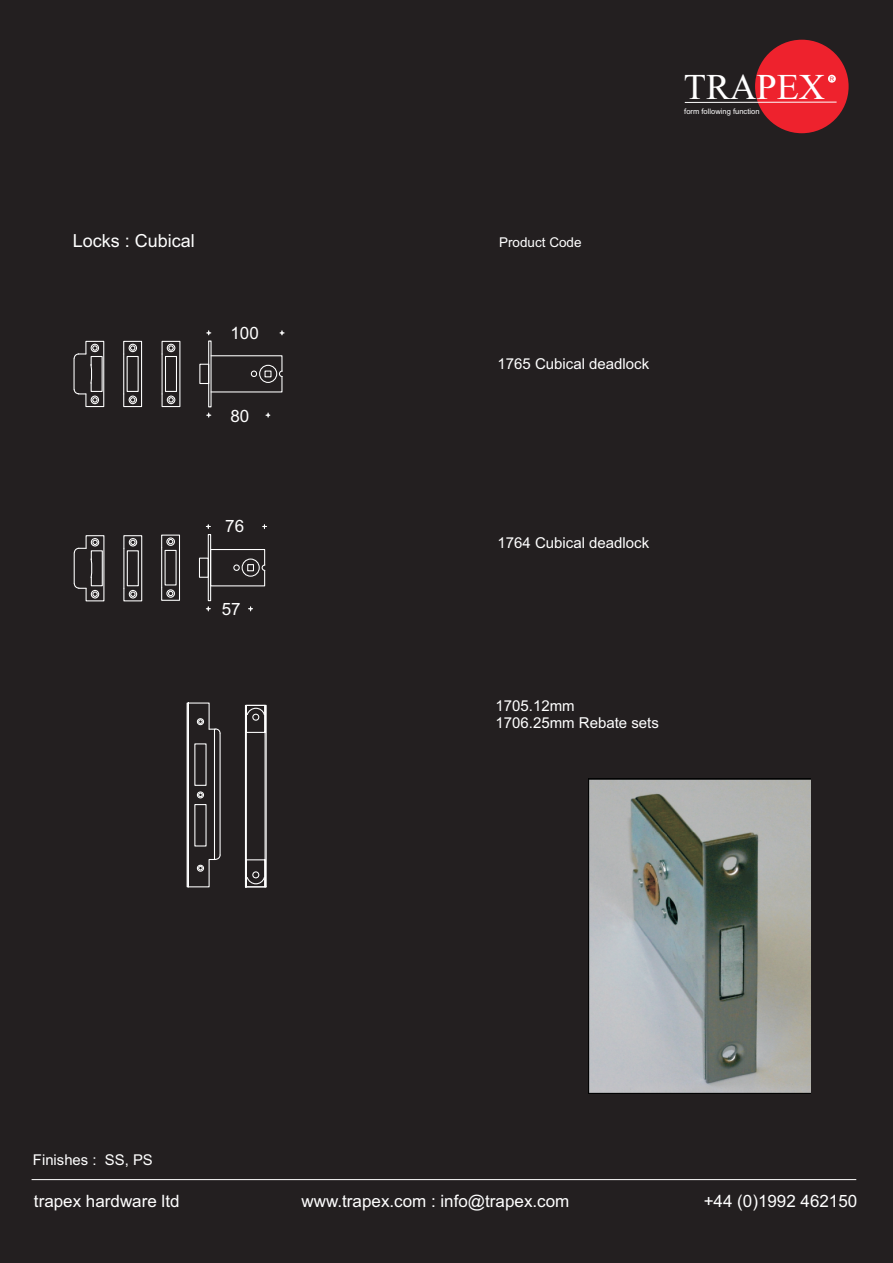
<style>
.page{position:relative;width:893px;height:1263px;background:#231f20}
.page>*{position:absolute;margin:0;border:0;box-sizing:border-box;transform-origin:0 0}
.t1{font:36.3px "Times New Roman";color:#fff}
.t2{font:18px "Arial";color:#fff}
.t3{font:16.95px "Arial";color:#fff}
.t4{font:15px/16.8px "Arial";color:#fff}
.t5{font:14.85px "Arial";color:#fff}
.t6{font:13.5px "Arial";color:#fff}
.t7{font:7.5px "Arial";color:#fff}
.t8{font:6.15px "Arial";color:#ee222d}
</style>
<div class="page">
<svg style="left:73px;top:340px;width:32px;height:68px"></svg>
<svg style="left:123px;top:340px;width:20px;height:68px"></svg>
<div style="left:129px;top:344px;width:8px;height:8px;border:1px solid #fff;border-radius:50%"></div>
<hr style="left:123px;top:354px;width:1px;height:40px;background:#fff">
<div style="left:208px;top:534px;width:3px;height:67px;border:1px solid #fff"></div>
<svg style="left:210px;top:548px;width:56px;height:39px"></svg>
<div style="left:199px;top:558px;width:10px;height:20px;border:1px solid #fff"></div>
<svg style="left:186px;top:702px;width:35px;height:186px"></svg>
<div style="left:197px;top:718px;width:7px;height:7px;border:1px solid #fff;border-radius:50%"></div>
<div style="left:197px;top:791px;width:7px;height:7px;border:1px solid #fff;border-radius:50%"></div>
<div style="left:197px;top:865px;width:7px;height:7px;border:1px solid #fff;border-radius:50%"></div>
<svg style="left:244px;top:704px;width:23px;height:184px"></svg>
<div style="left:252px;top:871px;width:7px;height:7px;border:1px solid #fff;border-radius:50%"></div>
<div style="left:208px;top:340px;width:4px;height:67px;border:1px solid #fff"></div>
<svg style="left:210px;top:355px;width:73px;height:38px"></svg>
<div style="left:199px;top:364px;width:10px;height:20px;border:1px solid #fff"></div>
<svg style="left:161px;top:340px;width:20px;height:68px"></svg>
<div style="left:167px;top:344px;width:8px;height:8px;border:1px solid #fff;border-radius:50%"></div>
<div style="left:165px;top:356px;width:12px;height:36px;border:1px solid #fff"></div>
<hr style="left:162px;top:354px;width:1px;height:40px;background:#fff">
<svg style="left:161px;top:534px;width:19px;height:67px"></svg>
<div style="left:166px;top:537px;width:9px;height:9px;border:1px solid #fff;border-radius:50%"></div>
<hr style="left:161px;top:548px;width:1px;height:40px;background:#fff">
<svg style="left:207px;top:331px;width:4px;height:4px"></svg>
<svg style="left:280px;top:331px;width:4px;height:4px"></svg>
<svg style="left:207px;top:413px;width:4px;height:4px"></svg>
<svg style="left:266px;top:413px;width:4px;height:4px"></svg>
<svg style="left:206px;top:607px;width:4px;height:4px"></svg>
<svg style="left:248px;top:607px;width:5px;height:4px"></svg>
<svg style="left:73px;top:535px;width:32px;height:67px"></svg>
<svg style="left:123px;top:535px;width:20px;height:67px"></svg>
<div style="left:129px;top:538px;width:8px;height:8px;border:1px solid #fff;border-radius:50%"></div>
<div style="left:127px;top:550px;width:12px;height:36px;border:1px solid #fff"></div>
<hr style="left:123px;top:548px;width:1px;height:40px;background:#fff">
<img style="left:589px;top:778px;width:222px;height:315px">
<hr style="left:32px;top:1179px;width:824px;height:1px;background:#fff">
<div style="left:755px;top:40px;width:94px;height:93px;background:#ee222d;border-radius:50%"></div>
<div style="left:828px;top:75px;width:8px;height:8px;background:#fff;border-radius:50%"></div>
<hr style="left:685px;top:102px;width:152px;height:1px;background:#fff">
<p class="t2" style="left:73px;top:234px;width:124px">Locks : Cubical</p>
<p class="t3" style="left:230px;top:326px;width:30px">100</p>
<p class="t3" style="left:230px;top:409px;width:20px">80</p>
<p class="t3" style="left:225px;top:519px;width:20px">76</p>
<p class="t3" style="left:222px;top:603px;width:20px">57</p>
<p class="t5" style="left:33px;top:1154px;width:121px">Finishes : SS, PS</p>
<h1 class="t1" style="left:684px;top:74px;width:143px">TRAPEX</h1>
<p class="t8" style="left:830px;top:76px;width:6px">R</p>
<p class="t7" style="left:684px;top:108px;width:77px">form following function</p>
<p class="t6" style="left:499px;top:237px;width:84px">Product Code</p>
<p class="t4" style="left:497px;top:356px;width:153px">1765 Cubical deadlock</p>
<p class="t4" style="left:497px;top:536px;width:153px">1764 Cubical deadlock</p>
<p class="t4" style="left:495px;top:699px;width:165px">1705.12mm<br>1706.25mm Rebate sets</p>
<p class="t3" style="left:34px;top:1194px;width:147px">trapex hardware ltd</p>
<p class="t3" style="left:302px;top:1195px;width:269px">www.trapex.com : info@trapex.com</p>
<p class="t3" style="left:704px;top:1195px;width:155px">+44 (0)1992 462150</p>
</div>
